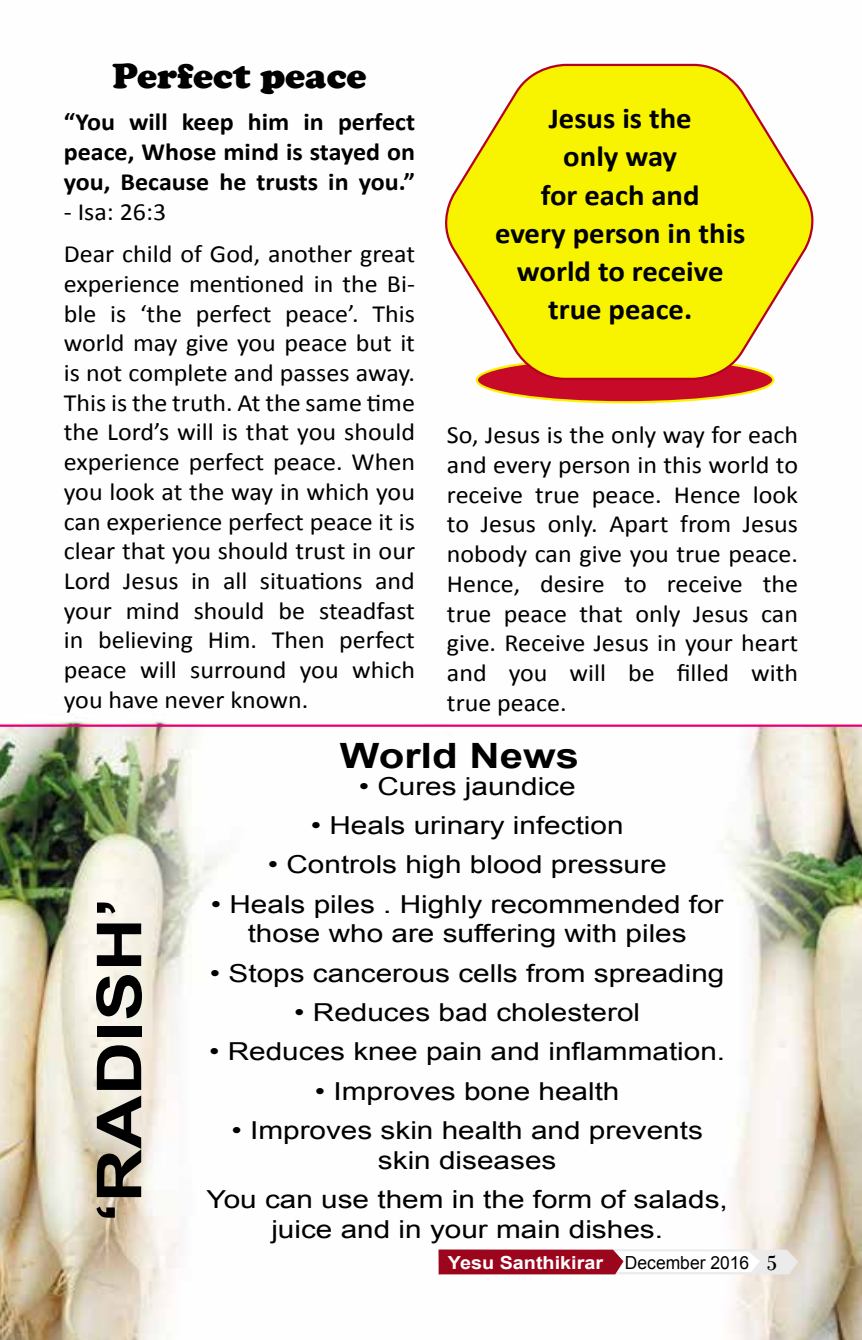
<style>
.page{position:relative;width:862px;height:1340px;background:#fff}
.page>*{position:absolute;margin:0;border:0;box-sizing:border-box;transform-origin:0 0}
.t1{font:700 61.88px "Arial";color:#000;scale:1.2 1}
.t2{font:900 36px "Cooper";color:#000;scale:1.05 1}
.t3{font:700 34.88px "Arial";color:#000;scale:1.2 1}
.t4{font:700 29.25px/38.2px "Calibri";color:#000;text-align:center;scale:1.05 1}
.t5{font:24.75px/29.7px "Calibri";color:#000;text-align:justify;scale:1.05 1}
.t6{font:24.75px/29.7px "Arial";color:#000;text-align:center;scale:1.2 1}
.t7{font:700 24.75px/29.7px "Calibri";color:#000;text-align:justify;scale:1.05 1}
.t8{font:700 18px "Arial";color:#fff;scale:1.1 1}
.s1{font-weight:400;color:#000}
.s2{font-family:"Bodoni";font-weight:400;font-size:22.5px;color:#000}
</style>
<div class="page">
<img style="left:0;top:381px;width:861px;height:958px">
<div style="left:476px;top:358px;width:297px;height:44px;background:#c60a27;border-radius:50%"></div>
<div style="left:475px;top:356px;width:299px;height:47px;border:2px solid #f8f400;border-radius:50%"></div>
<svg style="left:445px;top:63px;width:369px;height:318px"></svg>
<hr style="left:0;top:724px;width:861px;height:2px;background:#e3007b">
<svg style="left:438px;top:1249px;width:359px;height:25px"></svg>
<h2 class="t2" style="left:112px;top:55px;width:244px">Perfect peace</h2>
<p class="t7" style="left:64px;top:107px;width:336px">“You will keep him in perfect peace, Whose mind is stayed on you, Because he trusts in you.”</p>
<p class="t5" style="left:64px;top:189px;width:336px;line-height:42.5px">- Isa: 26:3<br>Dear child of God, another great</p>
<p class="t5" style="left:64px;top:268px;width:336px">experience mentioned in the Bi&shy;ble is ‘the perfect peace’. This world may give you peace but it is not complete and passes away.<br>This is the truth. At the same time the Lord’s will is that you should experience perfect peace. When you look at the way in which you can experience perfect peace it is clear that you should trust in our Lord Jesus in all situations and your mind should be steadfast in believing Him. Then perfect peace will surround you which you have never known.</p>
<p class="t4" style="left:494px;top:98px;width:240px">Jesus is the<br>only way<br>for each and<br>every person in this world to receive true peace.</p>
<p class="t5" style="left:446px;top:419px;width:336px">So, Jesus is the only way for each and every person in this world to receive true peace. Hence look to Jesus only. Apart from Jesus nobody can give you true peace.<br>Hence, desire to receive the true peace that only Jesus can give. Receive Jesus in your heart and you will be filled with true peace.</p>
<h1 class="t1" style="left:76px;top:1223px;width:273px;rotate:-90deg">‘RADISH’</h1>
<h3 class="t3" style="left:340px;top:731px;width:200px">World News</h3>
<p class="t6" style="left:358px;top:771px;width:182px">• Cures jaundice</p>
<p class="t6" style="left:310px;top:810px;width:262px">• Heals urinary infection</p>
<p class="t6" style="left:268px;top:849px;width:333px">• Controls high blood pressure</p>
<p class="t6" style="left:211px;top:889px;width:428px">• Heals piles . Highly recommended for those who are suffering with piles</p>
<p class="t6" style="left:210px;top:958px;width:430px">• Stops cancerous cells from spreading</p>
<p class="t6" style="left:294px;top:997px;width:289px">• Reduces bad cholesterol</p>
<p class="t6" style="left:209px;top:1036px;width:431px">• Reduces knee pain and inflammation.</p>
<p class="t6" style="left:315px;top:1075px;width:255px">• Improves bone health</p>
<p class="t6" style="left:231px;top:1115px;width:394px">• Improves skin health and prevents skin diseases</p>
<p class="t6" style="left:206px;top:1184px;width:435px">You can use them in the form of salads, juice and in your main dishes.</p>
<p class="t8" style="left:447px;top:1250px;width:301px">Yesu Santhikirar <span class="s1">December 2016</span> <span class="s2">5</span></p>
</div>
